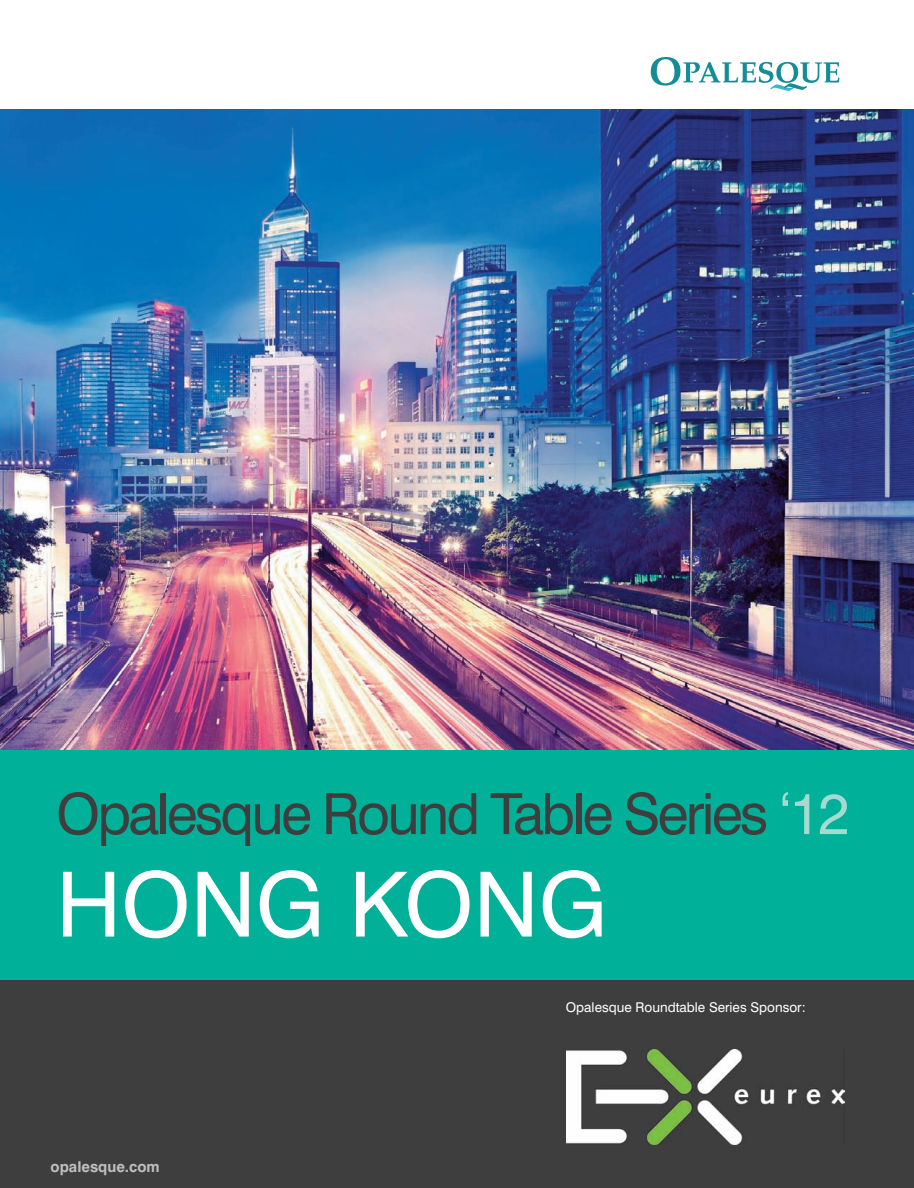
<style>
.page{position:relative;width:914px;height:1188px;background:#fff}
.page>*{position:absolute;margin:0;border:0;box-sizing:border-box;transform-origin:0 0}
.t1{font:90px "Swiss 721 BT";color:#fff}
.t2{font:57px "Swiss 721 BT";letter-spacing:-.05em;color:#3e3e3f}
.t3{font:700 15px "Swiss 721 BT";color:#c0bfbe}
.t4{font:13.5px "Swiss 721 BT";color:#fff}
</style>
<div class="page">
<div style="left:0;top:874px;width:914px;height:314px;background:#3e3e3f"></div>
<div style="left:0;top:749px;width:914px;height:231px;background:#00b099"></div>
<svg style="left:782px;top:792px;width:65px;height:42px"></svg>
<svg style="left:651px;top:57px;width:188px;height:34px"></svg>
<img style="left:0;top:110px;width:914px;height:640px">
<img style="left:567px;top:1050px;width:277px;height:94px">
<h2 class="t2" style="left:56px;top:781px;width:713px">Opalesque Round Table Series</h2>
<h1 class="t1" style="left:56px;top:853px;width:553px">HONG KONG</h1>
<p class="t3" style="left:51px;top:1158px;width:111px">opalesque.com</p>
<p class="t4" style="left:566px;top:999px;width:241px">Opalesque Roundtable Series Sponsor:</p>
</div>
